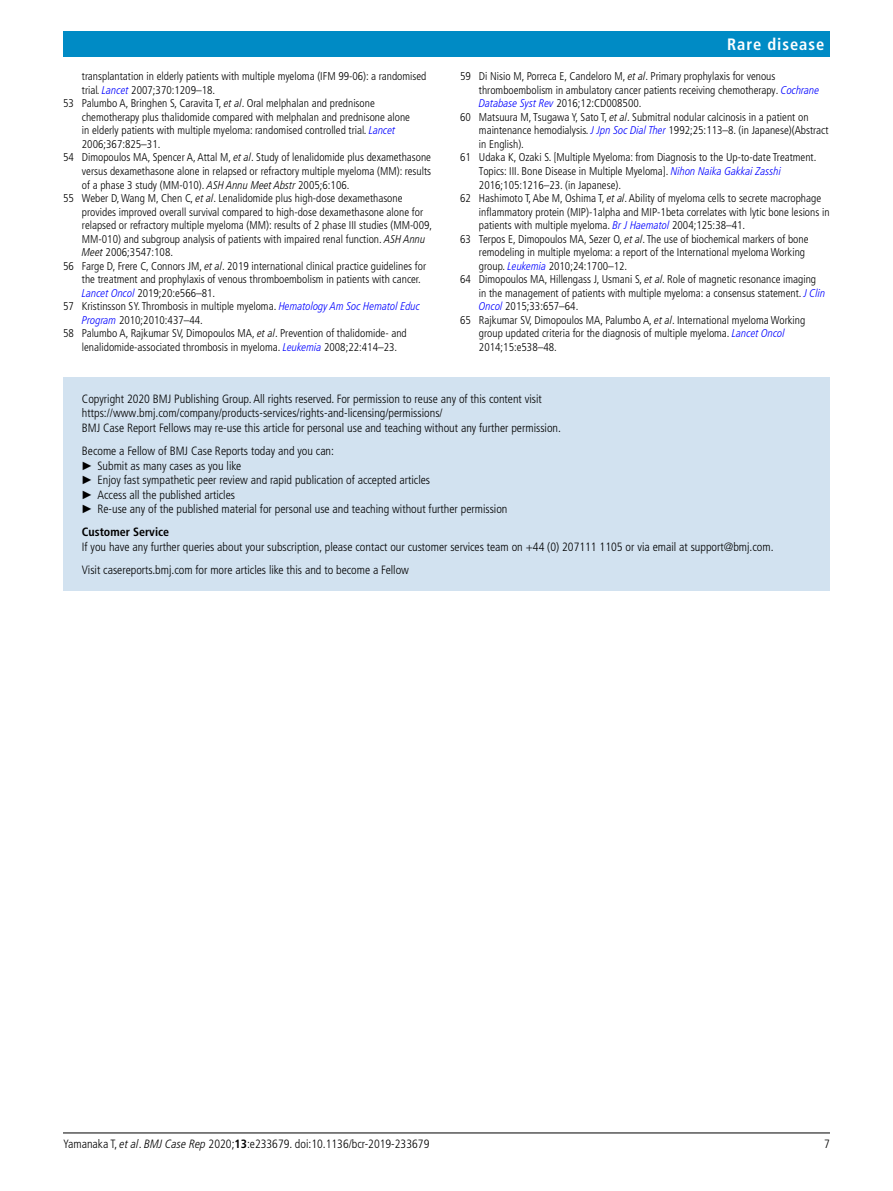
<style>
.page{position:relative;width:893px;height:1191px;background:#fff}
.page>*{position:absolute;margin:0;border:0;box-sizing:border-box;transform-origin:0 0}
.t1{font:700 condensed 16.5px "Frutiger LT Pro";letter-spacing:.055em;color:#fff}
.t2{font:300 condensed 12px/14.4px "Frutiger LT Pro";color:#000}
.t3{font:700 condensed 12px "Frutiger LT Pro";color:#000}
.t4{font:300 condensed 11.25px "Frutiger LT Pro";color:#000}
.s1{font-style:italic;color:#00f}
.s2{font-style:italic}
.s3{font-family:"Arial";font-weight:400;font-stretch:normal}
.s4{font-weight:700}
</style>
<div class="page">
<hr style="left:63px;top:1132px;width:767px;height:1px;background:#000">
<div style="left:63px;top:31px;width:767px;height:25px;background:#008bc5"></div>
<div style="left:63px;top:377px;width:767px;height:213px;background:#d2e2f0"></div>
<p class="t4" style="left:82px;top:70px;width:346px">transplantation in elderly patients with multiple myeloma (IFM 99-06): a randomised</p>
<p class="t4" style="left:82px;top:84px;width:135px">trial. <span class="s1">Lancet</span> 2007;370:1209–18.</p>
<p class="t4" style="left:63px;top:97px;width:313px">53 Palumbo A, Bringhen S, Caravita T, <span class="s2">et al</span>. Oral melphalan and prednisone</p>
<p class="t4" style="left:82px;top:111px;width:330px">chemotherapy plus thalidomide compared with melphalan and prednisone alone</p>
<p class="t4" style="left:82px;top:124px;width:315px">in elderly patients with multiple myeloma: randomised controlled trial. <span class="s1">Lancet</span></p>
<p class="t4" style="left:82px;top:138px;width:80px">2006;367:825–31.</p>
<p class="t4" style="left:63px;top:151px;width:370px">54 Dimopoulos MA, Spencer A, Attal M, <span class="s2">et al</span>. Study of lenalidomide plus dexamethasone</p>
<p class="t4" style="left:82px;top:165px;width:351px">versus dexamethasone alone in relapsed or refractory multiple myeloma (MM): results</p>
<p class="t4" style="left:82px;top:178px;width:269px">of a phase 3 study (MM-010). <span class="s2">ASH Annu Meet Abstr</span> 2005;6:106.</p>
<p class="t4" style="left:63px;top:192px;width:341px">55 Weber D, Wang M, Chen C, <span class="s2">et al</span>. Lenalidomide plus high-dose dexamethasone</p>
<p class="t4" style="left:82px;top:205px;width:343px">provides improved overall survival compared to high-dose dexamethasone alone for</p>
<p class="t4" style="left:82px;top:219px;width:352px">relapsed or refractory multiple myeloma (MM): results of 2 phase III studies (MM-009,</p>
<p class="t4" style="left:82px;top:232px;width:345px">MM-010) and subgroup analysis of patients with impaired renal function. <span class="s2">ASH Annu</span></p>
<p class="t4" style="left:82px;top:246px;width:93px"><span class="s2">Meet</span> 2006;3547:108.</p>
<p class="t4" style="left:63px;top:259px;width:365px">56 Farge D, Frere C, Connors JM, <span class="s2">et al</span>. 2019 international clinical practice guidelines for</p>
<p class="t4" style="left:82px;top:273px;width:340px">the treatment and prophylaxis of venous thromboembolism in patients with cancer.</p>
<p class="t4" style="left:82px;top:286px;width:135px"><span class="s1">Lancet Oncol</span> 2019;20:e566–81.</p>
<p class="t4" style="left:63px;top:300px;width:358px">57 Kristinsson SY. Thrombosis in multiple myeloma. <span class="s1">Hematology Am Soc Hematol Educ</span></p>
<p class="t4" style="left:82px;top:313px;width:123px"><span class="s1">Program</span> 2010;2010:437–44.</p>
<p class="t4" style="left:63px;top:327px;width:345px">58 Palumbo A, Rajkumar SV, Dimopoulos MA, <span class="s2">et al</span>. Prevention of thalidomide- and</p>
<p class="t4" style="left:82px;top:340px;width:317px">lenalidomide-associated thrombosis in myeloma. <span class="s1">Leukemia</span> 2008;22:414–23.</p>
<h1 class="t1" style="left:727px;top:34px;width:99px">Rare disease</h1>
<p class="t4" style="left:460px;top:70px;width:317px">59 Di Nisio M, Porreca E, Candeloro M, <span class="s2">et al</span>. Primary prophylaxis for venous</p>
<p class="t4" style="left:479px;top:84px;width:342px">thromboembolism in ambulatory cancer patients receiving chemotherapy. <span class="s1">Cochrane</span></p>
<p class="t4" style="left:479px;top:97px;width:164px"><span class="s1">Database Syst Rev</span> 2016;12:CD008500.</p>
<p class="t4" style="left:460px;top:111px;width:350px">60 Matsuura M, Tsugawa Y, Sato T, <span class="s2">et al</span>. Submitral nodular calcinosis in a patient on</p>
<p class="t4" style="left:479px;top:124px;width:351px">maintenance hemodialysis. <span class="s1">J Jpn Soc Dial Ther</span> 1992;25:113–8. (in Japanese)(Abstract</p>
<p class="t4" style="left:479px;top:138px;width:46px">in English).</p>
<p class="t4" style="left:460px;top:151px;width:358px">61 Udaka K, Ozaki S. [Multiple Myeloma: from Diagnosis to the Up-to-date Treatment.</p>
<p class="t4" style="left:479px;top:165px;width:304px">Topics: III. Bone Disease in Multiple Myeloma]. <span class="s1">Nihon Naika Gakkai Zasshi</span></p>
<p class="t4" style="left:479px;top:178px;width:144px">2016;105:1216–23. (in Japanese).</p>
<p class="t4" style="left:460px;top:192px;width:363px">62 Hashimoto T, Abe M, Oshima T, <span class="s2">et al</span>. Ability of myeloma cells to secrete macrophage</p>
<p class="t4" style="left:479px;top:205px;width:352px">inflammatory protein (MIP)-1alpha and MIP-1beta correlates with lytic bone lesions in</p>
<p class="t4" style="left:479px;top:219px;width:268px">patients with multiple myeloma. <span class="s1">Br J Haematol</span> 2004;125:38–41.</p>
<p class="t4" style="left:460px;top:232px;width:350px">63 Terpos E, Dimopoulos MA, Sezer O, <span class="s2">et al</span>. The use of biochemical markers of bone</p>
<p class="t4" style="left:479px;top:246px;width:328px">remodeling in multiple myeloma: a report of the International myeloma Working</p>
<p class="t4" style="left:479px;top:259px;width:150px">group. <span class="s1">Leukemia</span> 2010;24:1700–12.</p>
<p class="t4" style="left:460px;top:273px;width:357px">64 Dimopoulos MA, Hillengass J, Usmani S, <span class="s2">et al</span>. Role of magnetic resonance imaging</p>
<p class="t4" style="left:479px;top:286px;width:348px">in the management of patients with multiple myeloma: a consensus statement. <span class="s1">J Clin</span></p>
<p class="t4" style="left:479px;top:300px;width:101px"><span class="s1">Oncol</span> 2015;33:657–64.</p>
<p class="t4" style="left:460px;top:313px;width:347px">65 Rajkumar SV, Dimopoulos MA, Palumbo A, <span class="s2">et al</span>. International myeloma Working</p>
<p class="t4" style="left:479px;top:327px;width:307px">group updated criteria for the diagnosis of multiple myeloma. <span class="s1">Lancet Oncol</span></p>
<p class="t4" style="left:479px;top:340px;width:79px">2014;15:e538–48.</p>
<p class="t2" style="left:82px;top:392px;width:481px">Copyright 2020 BMJ Publishing Group. All rights reserved. For permission to reuse any of this content visit https://www.bmj.com/company/products-services/rights-and-licensing/permissions/<br>BMJ Case Report Fellows may re-use this article for personal use and teaching without any further permission.</p>
<p class="t2" style="left:81px;top:444px;width:428px">Become a Fellow of BMJ Case Reports today and you can:<br><span class="s3">►</span> Submit as many cases as you like<br><span class="s3">►</span> Enjoy fast sympathetic peer review and rapid publication of accepted articles<br><span class="s3">►</span> Access all the published articles<br><span class="s3">►</span> Re-use any of the published material for personal use and teaching without further permission</p>
<p class="t3" style="left:82px;top:525px;width:89px">Customer Service</p>
<p class="t2" style="left:82px;top:535px;width:693px;line-height:23.4px">If you have any further queries about your subscription, please contact our customer services team on +44 (0) 207111 1105 or via email at support@bmj.com.<br>Visit casereports.bmj.com for more articles like this and to become a Fellow</p>
<p class="t2" style="left:63px;top:1136px;width:368px">Yamanaka T, <span class="s2">et al</span>. <span class="s2">BMJ Case Rep</span> 2020;<span class="s4">13</span>:e233679. doi:10.1136/bcr-2019-233679</p>
<p class="t2" style="left:824px;top:1136px;width:7px">7</p>
</div>
